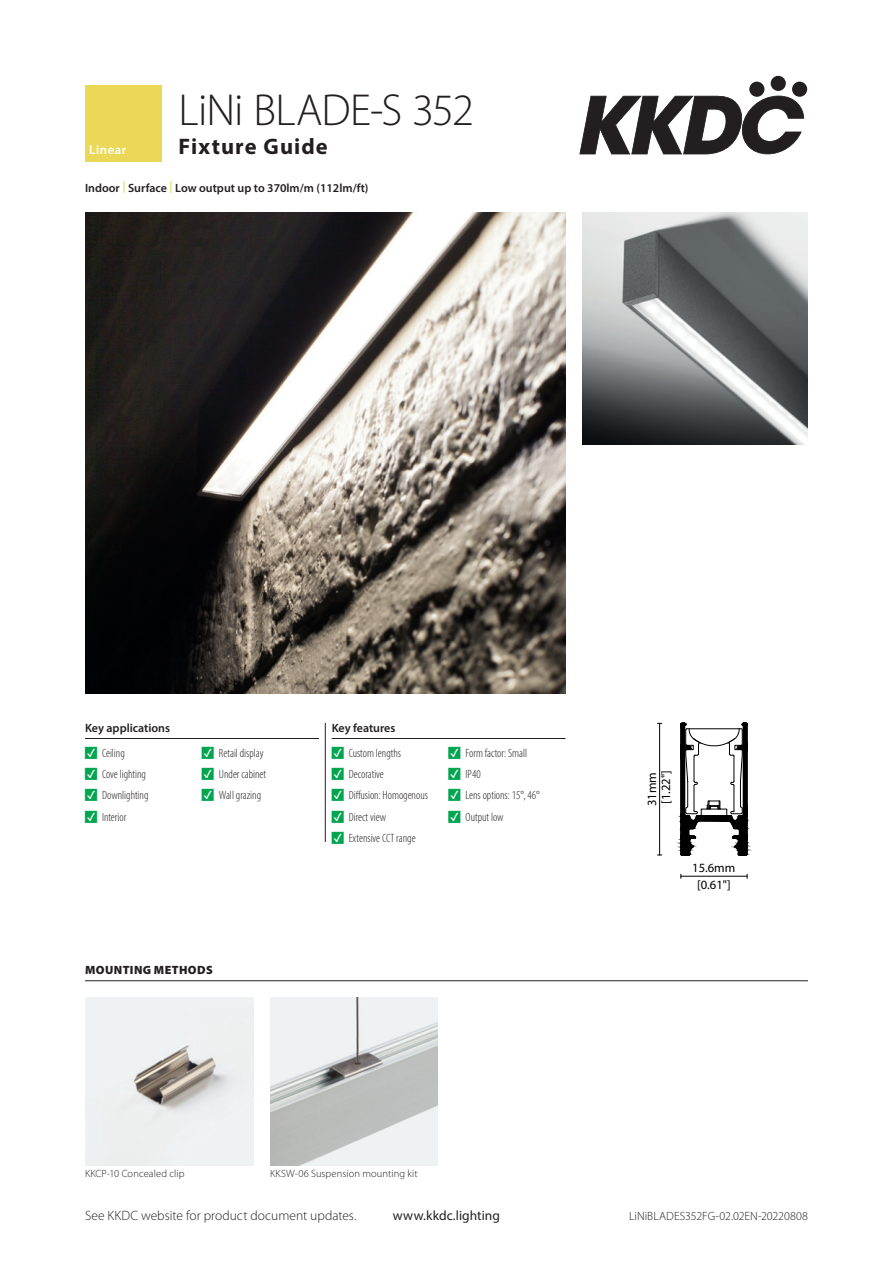
<style>
.page{position:relative;width:893px;height:1263px;background:#fff}
.page>*{position:absolute;margin:0;border:0;box-sizing:border-box;transform-origin:0 0}
.t1{font:300 45px "Myriad Pro";letter-spacing:-.02em;color:#231f20}
.t2{font:700 22.5px "Myriad Pro";letter-spacing:.05em;color:#231f20}
.t3{font:300 13.5px "Myriad Pro";color:#231f20}
.t4{font:13.5px "Myriad Pro";letter-spacing:.005em;color:#231f20}
.t5{font:600 12.75px "Myriad Pro";letter-spacing:.04em;color:#fff}
.t6{font:12.6px/14.2px "Myriad Pro";color:#000}
.t7{font:300 condensed 12px "Myriad Pro";color:#231f20}
.summary_points{font:600 12px "Myriad Pro";color:#231f20}
.t8{font:300 12px "Myriad Pro";color:#231f20}
.Key_headings{font:600 12px "Myriad Pro";color:#231f20}
.mounting_methods_hea{font:900 12px "Myriad Pro";letter-spacing:.035em;color:#231f20}
.mounting_methods_tex{font:300 10.5px "Myriad Pro";letter-spacing:.01em;color:#231f20}
.s1{color:#ebd858}
.s2{color:#00a54f}
</style>
<div class="page">
<svg style="left:579px;top:96px;width:225px;height:58px"></svg>
<svg style="left:749px;top:81px;width:16px;height:16px"></svg>
<div style="left:770px;top:76px;width:16px;height:15px;background:#231f20;border-radius:50%"></div>
<div style="left:792px;top:81px;width:15px;height:16px;background:#231f20;border-radius:50%"></div>
<div style="left:85px;top:85px;width:77px;height:77px;background:#ecd857"></div>
<img style="left:85px;top:213px;width:481px;height:480px">
<img style="left:583px;top:213px;width:225px;height:231px">
<svg style="left:680px;top:723px;width:68px;height:133px"></svg>
<hr style="left:659px;top:723px;width:1px;height:132px;background:#000">
<hr style="left:681px;top:876px;width:66px;height:1px;background:#000">
<hr style="left:85px;top:980px;width:723px;height:1px;background:#231f20">
<img style="left:85px;top:997px;width:168px;height:168px">
<img style="left:270px;top:997px;width:168px;height:168px">
<hr style="left:325px;top:723px;width:1px;height:119px;background:#231f20">
<hr style="left:85px;top:738px;width:234px;height:1px;background:#231f20">
<hr style="left:332px;top:738px;width:234px;height:1px;background:#231f20">
<h1 class="t1" style="left:179px;top:83px;width:297px">LiNi BLADE-S 352</h1>
<p class="t5" style="left:89px;top:142px;width:38px">Linear</p>
<h2 class="t2" style="left:179px;top:132px;width:151px">Fixture Guide</h2>
<p class="summary_points" style="left:85px;top:180px;width:285px">Indoor <span class="s1">|</span> Surface <span class="s1">|</span> Low output up to 370lm/m (112lm/ft)</p>
<p class="Key_headings" style="left:85px;top:720px;width:87px">Key applications</p>
<p class="t7" style="left:85px;top:746px;width:41px"><span class="s2">•</span> Ceiling</p>
<p class="t7" style="left:85px;top:767px;width:62px"><span class="s2">•</span> Cove lighting</p>
<p class="t7" style="left:85px;top:788px;width:65px"><span class="s2">•</span> Downlighting</p>
<p class="t7" style="left:85px;top:810px;width:43px"><span class="s2">•</span> Interior</p>
<p class="t7" style="left:202px;top:746px;width:63px"><span class="s2">•</span> Retail display</p>
<p class="t7" style="left:202px;top:767px;width:66px"><span class="s2">•</span> Under cabinet</p>
<p class="t7" style="left:202px;top:788px;width:61px"><span class="s2">•</span> Wall grazing</p>
<p class="mounting_methods_hea" style="left:85px;top:962px;width:129px">MOUNTING METHODS</p>
<p class="Key_headings" style="left:332px;top:720px;width:65px">Key features</p>
<p class="t7" style="left:332px;top:746px;width:71px"><span class="s2">•</span> Custom lengths</p>
<p class="t7" style="left:332px;top:767px;width:54px"><span class="s2">•</span> Decorative</p>
<p class="t7" style="left:332px;top:788px;width:98px"><span class="s2">•</span> Diffusion: Homogenous</p>
<p class="t7" style="left:332px;top:810px;width:56px"><span class="s2">•</span> Direct view</p>
<p class="t7" style="left:332px;top:831px;width:85px"><span class="s2">•</span> Extensive CCT range</p>
<p class="t7" style="left:449px;top:746px;width:80px"><span class="s2">•</span> Form factor: Small</p>
<p class="t7" style="left:449px;top:767px;width:34px"><span class="s2">•</span> IP40</p>
<p class="t7" style="left:449px;top:788px;width:92px"><span class="s2">•</span> Lens options: 15°, 46°</p>
<p class="t7" style="left:449px;top:810px;width:57px"><span class="s2">•</span> Output low</p>
<p class="mounting_methods_tex" style="left:85px;top:1167px;width:101px">KKCP-10 Concealed clip</p>
<p class="mounting_methods_tex" style="left:270px;top:1167px;width:149px">KKSW-06 Suspension mounting kit</p>
<p class="t6" style="left:645px;top:806px;width:37px;rotate:-90deg">31mm [1.22"]</p>
<p class="t6" style="left:692px;top:859px;width:45px;line-height:17.2px;text-align:center">15.6mm [0.61"]</p>
<p class="t3" style="left:85px;top:1208px;width:273px">See KKDC website for product document updates.</p>
<p class="t4" style="left:393px;top:1207px;width:109px">www.kkdc.lighting</p>
<p class="t8" style="left:629px;top:1209px;width:180px">LiNiBLADES352FG-02.02EN-20220808</p>
</div>
